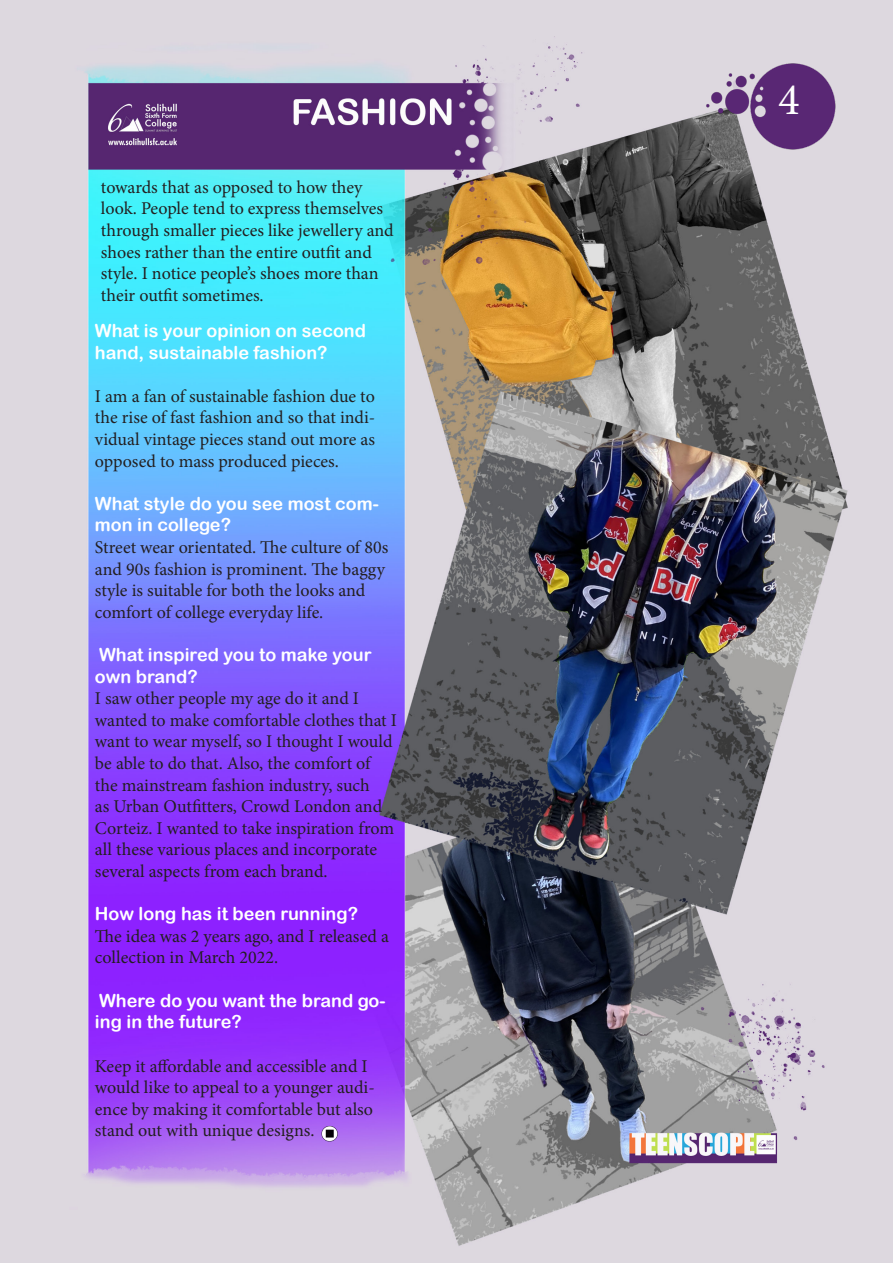
<style>
.page{position:relative;width:893px;height:1263px;background:#fff}
.page>*{position:absolute;margin:0;border:0;box-sizing:border-box;transform-origin:0 0}
.t1{font:45px "Minion Pro";color:#fff}
.t2{font:18px/21.6px "Minion Pro";letter-spacing:-.005em;color:#231f20}
.t3{font:18px/21.6px "Arial Rounded MT Bold";color:#fff}
</style>
<div class="page">
<img style="left:0;top:0;width:893px;height:1263px">
<img style="left:310px;top:1109px;width:44px;height:46px">
<img style="left:694px;top:0;width:183px;height:265px">
<p class="t2" style="left:101px;top:176px;width:294px">towards that as opposed to how they look. People tend to express themselves through smaller pieces like jewellery and shoes rather than the entire outfit and style. I notice people’s shoes more than their outfit sometimes.</p>
<p class="t3" style="left:95px;top:320px;width:273px">What is your opinion on second hand, sustainable fashion?</p>
<p class="t2" style="left:95px;top:385px;width:282px;text-align:justify">I am a fan of sustainable fashion due to the rise of fast fashion and so that indi&shy;vidual vintage pieces stand out more as opposed to mass produced pieces.</p>
<p class="t3" style="left:95px;top:492px;width:285px">What style do you see most com&shy;mon in college?</p>
<p class="t2" style="left:95px;top:537px;width:295px">Street wear orientated. The culture of 80s and 90s fashion is prominent. The baggy style is suitable for both the looks and comfort of college everyday life.</p>
<p class="t3" style="left:95px;top:644px;width:278px">What inspired you to make your own brand?</p>
<p class="t2" style="left:95px;top:688px;width:304px">I saw other people my age do it and I wanted to make comfortable clothes that I want to wear myself, so I thought I would be able to do that. Also, the comfort of the mainstream fashion industry, such<br>as Urban Outfitters, Crowd London and Corteiz. I wanted to take inspiration from all these various places and incorporate several aspects from each brand.</p>
<p class="t3" style="left:95px;top:903px;width:265px">How long has it been running?</p>
<p class="t2" style="left:95px;top:925px;width:295px">The idea was 2 years ago, and I released a collection in March 2022.</p>
<p class="t3" style="left:95px;top:989px;width:292px">Where do you want the brand go&shy;ing in the future?</p>
<p class="t2" style="left:95px;top:1055px;width:281px">Keep it affordable and accessible and I would like to appeal to a younger audi&shy;ence by making it comfortable but also stand out with unique designs.</p>
<p class="t1" style="left:778px;top:69px;width:23px">4</p>
</div>
